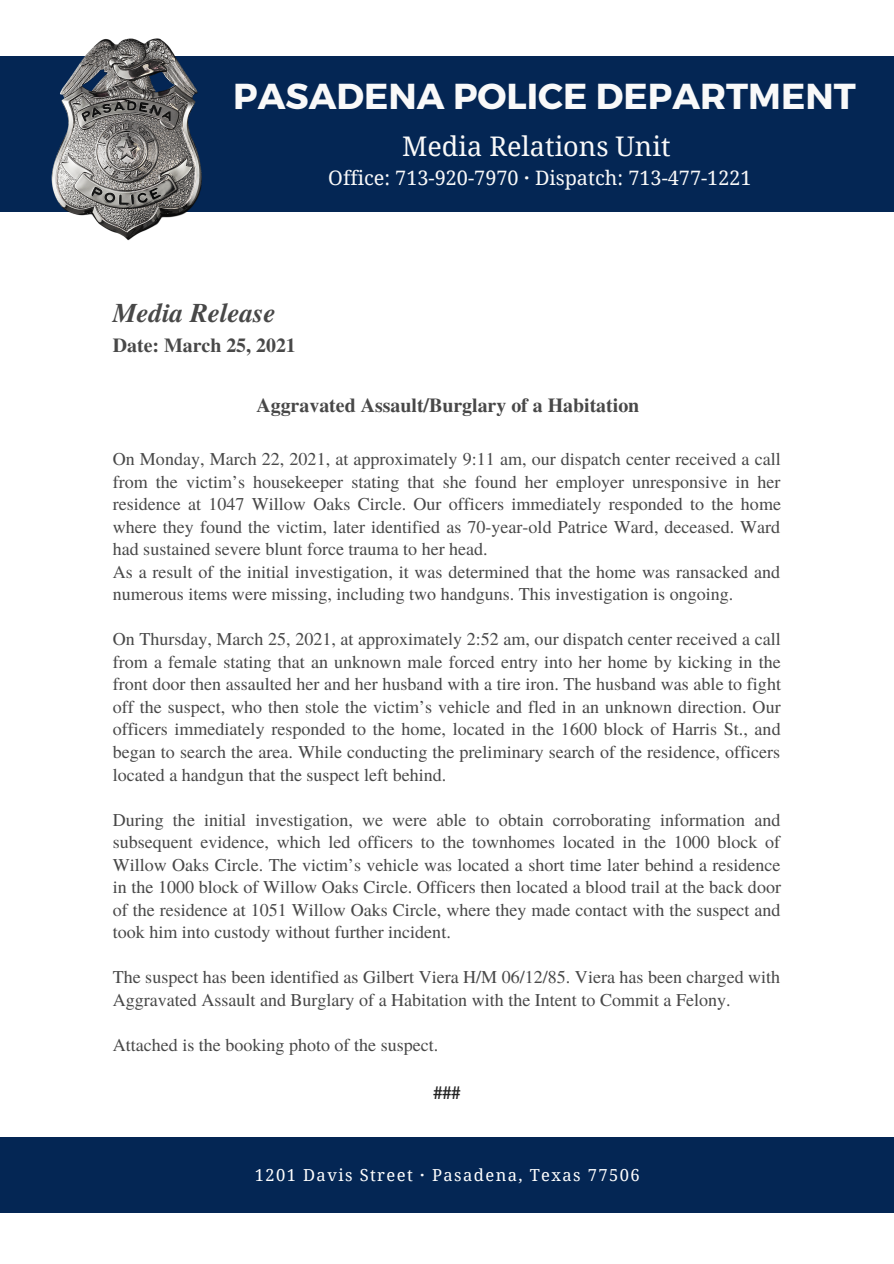
<style>
.page{position:relative;width:894px;height:1264px;background:#fff}
.page>*{position:absolute;margin:0;border:0;box-sizing:border-box;transform-origin:0 0}
.t1{font:700 36px "Montserrat";color:#f9f9f9}
.t2{font:27px "Noto Serif";color:#f9f9f9}
.t3{font:italic 700 27px "Te X Gyre Termes";color:#484848}
.t4{font:700 19.8px "Te X Gyre Termes";color:#484848}
.t5{font:19.8px "Noto Serif";color:#f9f9f9}
.t6{font:18px/22.5px "Te X Gyre Termes";color:#484848;text-align:justify}
.t7{font:700 18px "Te X Gyre Termes";color:#222}
.t8{font:16.5px "Noto Serif";letter-spacing:.085em;color:#fff}
.s1{font-weight:700}
</style>
<div class="page">
<div style="left:0;top:1137px;width:893px;height:75px;background:#042654"></div>
<div style="left:0;top:57px;width:893px;height:154px;background:#042654"></div>
<img style="left:49px;top:38px;width:156px;height:203px">
<p class="t1" style="left:233px;top:73px;width:623px">PASADENA POLICE DEPARTMENT</p>
<p class="t2" style="left:402px;top:127px;width:270px">Media Relations Unit</p>
<p class="t5" style="left:328px;top:164px;width:425px">Office: 713-920-7970 <span class="s1">∙</span> Dispatch: 713-477-1221</p>
<p class="t3" style="left:113px;top:292px;width:164px">Media Release</p>
<p class="t4" style="left:113px;top:330px;width:184px">Date: March 25, 2021</p>
<p class="t4" style="left:256px;top:390px;width:384px">Aggravated Assault/Burglary of a Habitation</p>
<p class="t6" style="left:113px;top:447px;width:669px">On Monday, March 22, 2021, at approximately 9:11 am, our dispatch center received a call from the victim’s housekeeper stating that she found her employer unresponsive in her residence at 1047 Willow Oaks Circle. Our officers immediately responded to the home where they found the victim, later identified as 70-year-old Patrice Ward, deceased. Ward had sustained severe blunt force trauma to her head.</p>
<p class="t6" style="left:113px;top:559px;width:668px">As a result of the initial investigation, it was determined that the home was ransacked and numerous items were missing, including two handguns. This investigation is ongoing.</p>
<p class="t6" style="left:113px;top:627px;width:669px">On Thursday, March 25, 2021, at approximately 2:52 am, our dispatch center received a call from a female stating that an unknown male forced entry into her home by kicking in the front door then assaulted her and her husband with a tire iron. The husband was able to fight off the suspect, who then stole the victim’s vehicle and fled in an unknown direction. Our officers immediately responded to the home, located in the 1600 block of Harris St., and began to search the area. While conducting the preliminary search of the residence, officers located a handgun that the suspect left behind.</p>
<p class="t6" style="left:113px;top:807px;width:669px">During the initial investigation, we were able to obtain corroborating information and subsequent evidence, which led officers to the townhomes located in the 1000 block of Willow Oaks Circle. The victim’s vehicle was located a short time later behind a residence in the 1000 block of Willow Oaks Circle. Officers then located a blood trail at the back door of the residence at 1051 Willow Oaks Circle, where they made contact with the suspect and took him into custody without further incident.</p>
<p class="t6" style="left:113px;top:965px;width:668px">The suspect has been identified as Gilbert Viera H/M 06/12/85. Viera has been charged with<br>Aggravated Assault and Burglary of a Habitation with the Intent to Commit a Felony.</p>
<p class="t6" style="left:113px;top:1032px;width:327px">Attached is the booking photo of the suspect.</p>
<p class="t7" style="left:433px;top:1078px;width:29px">###</p>
<p class="t8" style="left:255px;top:1163px;width:386px">1201 Davis Street <span class="s1">∙</span> Pasadena, Texas 77506</p>
</div>
